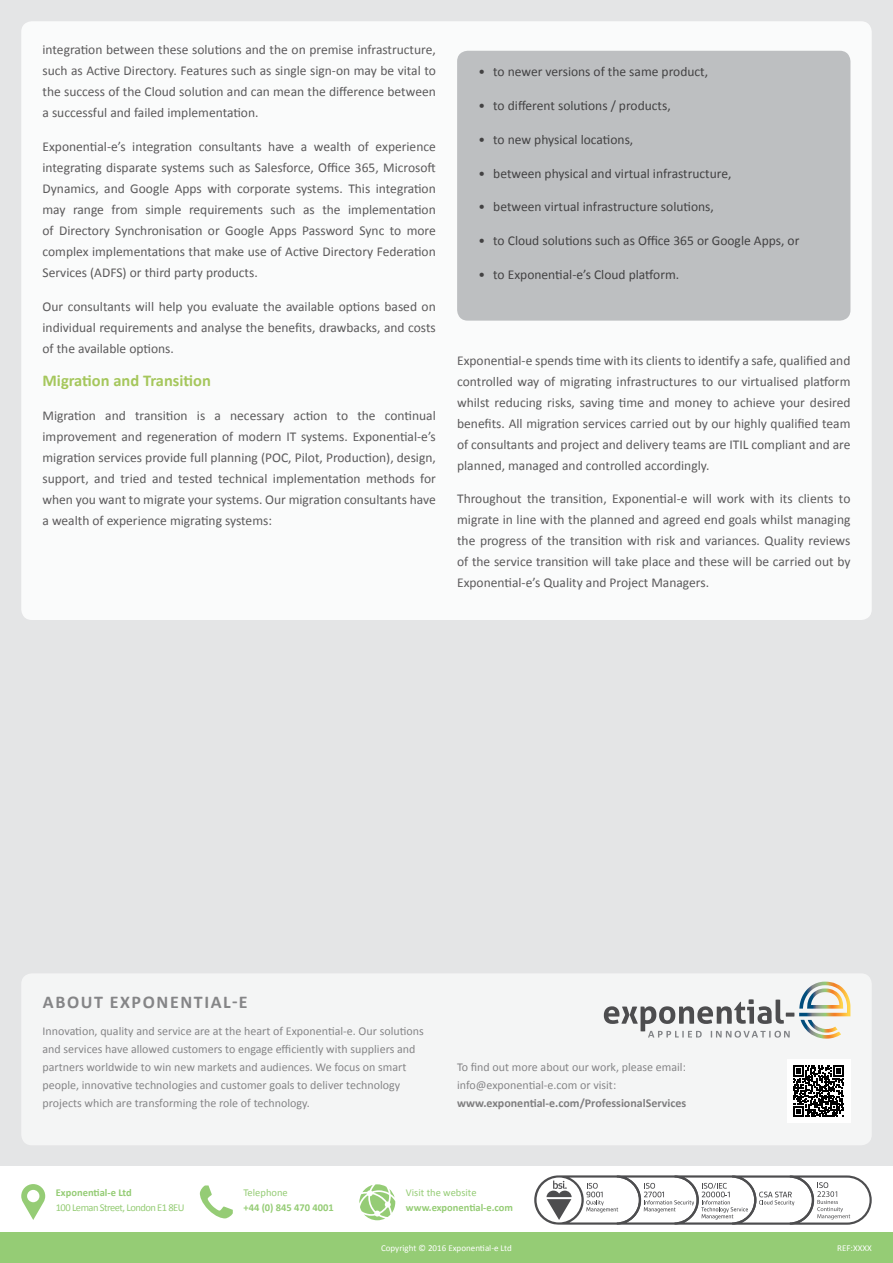
<style>
.page{position:relative;width:893px;height:1263px;background:#fff}
.page>*{position:absolute;margin:0;border:0;box-sizing:border-box;transform-origin:0 0}
.t1{font:700 18px "Calibri";letter-spacing:.09em;color:#4d4d4f}
.t2{font:700 16.5px "Calibri";color:#9ac244}
.t3{font:13.5px/21px "Calibri";color:#434243;text-align:justify}
.t4{font:12px/18px "Calibri";color:#4d4d4f}
.t5{font:700 12px "Calibri";color:#434243}
.t6{font:700 10.5px "Calibri";color:#95cc75}
.t7{font:10.5px "Calibri";letter-spacing:-.05em;color:#95cc75}
.t8{font:10.5px "Calibri";color:#95cc75}
.t9{font:9px "Calibri";color:#fff}
</style>
<div class="page">
<div style="left:0;top:0;width:893px;height:1169px;background:#e4e5e6"></div>
<div style="left:0;top:1166px;width:893px;height:97px;background:#fff"></div>
<svg style="left:21px;top:1184px;width:24px;height:36px"></svg>
<svg style="left:200px;top:1185px;width:33px;height:33px"></svg>
<svg style="left:359px;top:1184px;width:36px;height:36px"></svg>
<div style="left:0;top:1233px;width:893px;height:30px;background:#95cc75"></div>
<svg style="left:534px;top:1175px;width:338px;height:50px"></svg>
<div style="left:21px;top:973px;width:851px;height:172px;background:#f4f5f5;border-radius:11px"></div>
<div style="left:787px;top:1059px;width:63px;height:64px;background:#fff"></div>
<svg style="left:793px;top:1065px;width:51px;height:52px"></svg>
<div style="left:21px;top:21px;width:851px;height:599px;background:#fff;border-radius:11px"></div>
<div style="left:457px;top:51px;width:393px;height:270px;background:#bdbfc1;border-radius:11px"></div>
<svg style="left:604px;top:982px;width:246px;height:57px"></svg>
<p class="t3" style="left:43px;top:39px;width:395px">integration between these solutions and the on premise infrastructure, such as Active Directory. Features such as single sign-on may be vital to the success of the Cloud solution and can mean the difference between a successful and failed implementation.</p>
<p class="t3" style="left:43px;top:136px;width:395px">Exponential-e’s integration consultants have a wealth of experience integrating disparate systems such as Salesforce, Office 365, Microsoft Dynamics, and Google Apps with corporate systems. This integration may range from simple requirements such as the implementation of Directory Synchronisation or Google Apps Password Sync to more complex implementations that make use of Active Directory Federation Services (ADFS) or third party products.</p>
<p class="t3" style="left:43px;top:296px;width:395px">Our consultants will help you evaluate the available options based on individual requirements and analyse the benefits, drawbacks, and costs of the available options.</p>
<p class="t2" style="left:43px;top:370px;width:170px">Migration and Transition</p>
<p class="t3" style="left:43px;top:405px;width:395px">Migration and transition is a necessary action to the continual improvement and regeneration of modern IT systems. Exponential-e’s migration services provide full planning (POC, Pilot, Production), design, support, and tried and tested technical implementation methods for when you want to migrate your systems. Our migration consultants have a wealth of experience migrating systems:</p>
<p class="t3" style="left:478px;top:61px;width:231px">• to newer versions of the same product,</p>
<p class="t3" style="left:478px;top:95px;width:194px">• to different solutions / products,</p>
<p class="t3" style="left:478px;top:129px;width:156px">• to new physical locations,</p>
<p class="t3" style="left:478px;top:163px;width:255px">• between physical and virtual infrastructure,</p>
<p class="t3" style="left:478px;top:196px;width:237px">• between virtual infrastructure solutions,</p>
<p class="t3" style="left:478px;top:230px;width:322px">• to Cloud solutions such as Office 365 or Google Apps, or</p>
<p class="t3" style="left:478px;top:264px;width:202px">• to Exponential-e’s Cloud platform.</p>
<p class="t3" style="left:457px;top:350px;width:395px">Exponential-e spends time with its clients to identify a safe, qualified and controlled way of migrating infrastructures to our virtualised platform whilst reducing risks, saving time and money to achieve your desired benefits. All migration services carried out by our highly qualified team of consultants and project and delivery teams are ITIL compliant and are planned, managed and controlled accordingly.</p>
<p class="t3" style="left:457px;top:488px;width:395px">Throughout the transition, Exponential-e will work with its clients to migrate in line with the planned and agreed end goals whilst managing the progress of the transition with risk and variances. Quality reviews of the service transition will take place and these will be carried out by Exponential-e’s Quality and Project Managers.</p>
<h1 class="t1" style="left:43px;top:991px;width:206px">ABOUT EXPONENTIAL-E</h1>
<p class="t4" style="left:43px;top:1022px;width:383px">Innovation, quality and service are at the heart of Exponential-e. Our solutions and services have allowed customers to engage efficiently with suppliers and partners worldwide to win new markets and audiences. We focus on smart people, innovative technologies and customer goals to deliver technology projects which are transforming the role of technology.</p>
<p class="t4" style="left:457px;top:1058px;width:230px">To find out more about our work, please email: info@exponential-e.com or visit:</p>
<p class="t5" style="left:457px;top:1096px;width:231px">www.exponential-e.com/ProfessionalServices</p>
<p class="t6" style="left:56px;top:1186px;width:77px">Exponential-e Ltd</p>
<p class="t7" style="left:56px;top:1201px;width:130px">100 Leman Street, London E1 8EU</p>
<p class="t8" style="left:243px;top:1186px;width:46px">Telephone</p>
<p class="t6" style="left:243px;top:1201px;width:92px">+44 (0) 845 470 4001</p>
<p class="t8" style="left:406px;top:1186px;width:72px">Visit the website</p>
<p class="t6" style="left:406px;top:1201px;width:109px">www.exponential-e.com</p>
<p class="t9" style="left:381px;top:1242px;width:132px">Copyright © 2016 Exponential-e Ltd</p>
<p class="t9" style="left:837px;top:1242px;width:36px">REF:XXXX</p>
</div>
